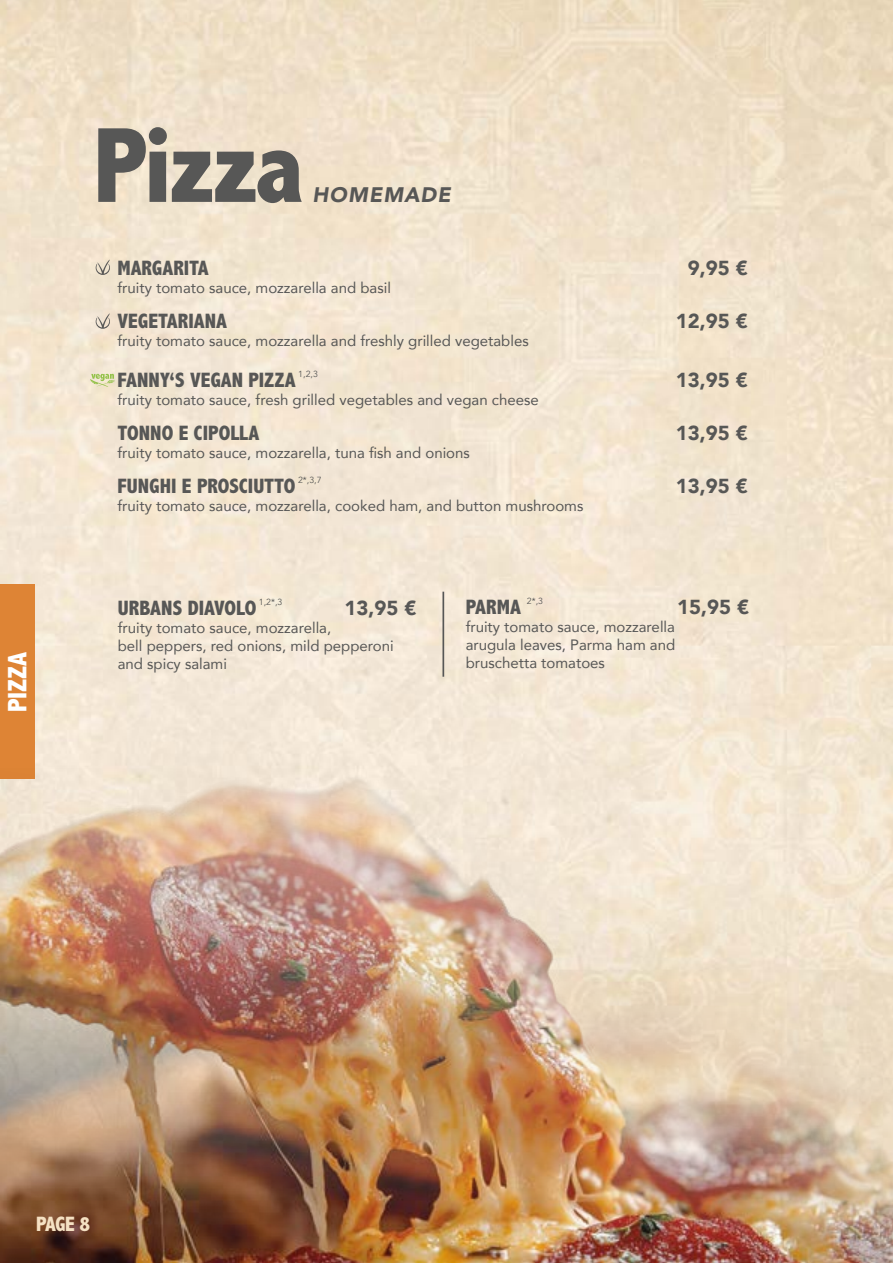
<style>
.page{position:relative;width:893px;height:1263px;background:#fff}
.page>*{position:absolute;margin:0;border:0;box-sizing:border-box;transform-origin:0 0}
.t1{font:800 condensed 108px "Abadi MT Pro";letter-spacing:-.02em;color:#575756}
.t2{font:800 condensed 27px "Abadi MT Pro";letter-spacing:-.005em;color:#fff}
.t3{font:800 condensed 21px "Abadi MT Pro";letter-spacing:-.005em;color:#575756}
.t4{font:italic 900 21px "Avenir";letter-spacing:.05em;color:#575756}
.t5{font:800 condensed 21px "Abadi MT Pro";color:#f5e1c3}
.t6{font:900 20.25px "Avenir";color:#575756}
.t7{font:15px/18px "Avenir";color:#575756}
.t8{font:8.85px "Avenir";color:#575756}
</style>
<div class="page">
<div style="left:0;top:584px;width:35px;height:195px;background:#de8435"></div>
<svg style="left:90px;top:374px;width:25px;height:13px"></svg>
<img style="left:0;top:768px;width:893px;height:495px">
<svg style="left:96px;top:260px;width:14px;height:15px"></svg>
<svg style="left:96px;top:314px;width:14px;height:15px"></svg>
<hr style="left:442px;top:592px;width:2px;height:85px;background:#575756">
<h2 class="t2" style="left:2px;top:712px;width:62px;rotate:-90deg">PIZZA</h2>
<h1 class="t1" style="left:94px;top:106px;width:213px">Pizza</h1>
<h3 class="t4" style="left:313px;top:178px;width:140px">HOMEMADE</h3>
<h3 class="t3" style="left:117px;top:256px;width:93px">MARGARITA</h3>
<h3 class="t6" style="left:688px;top:250px;width:61px">9,95 €</h3>
<p class="t7" style="left:117px;top:278px;width:275px">fruity tomato sauce, mozzarella and basil</p>
<h3 class="t3" style="left:117px;top:310px;width:111px">VEGETARIANA</h3>
<h3 class="t6" style="left:676px;top:304px;width:73px">12,95 €</h3>
<p class="t7" style="left:117px;top:332px;width:413px">fruity tomato sauce, mozzarella and freshly grilled vegetables</p>
<h3 class="t3" style="left:117px;top:368px;width:180px">FANNY‘S VEGAN PIZZA</h3>
<p class="t8" style="left:298px;top:368px;width:21px">1,2,3</p>
<h3 class="t6" style="left:676px;top:362px;width:73px">13,95 €</h3>
<p class="t7" style="left:117px;top:390px;width:423px">fruity tomato sauce, fresh grilled vegetables and vegan cheese</p>
<h3 class="t3" style="left:117px;top:421px;width:143px">TONNO E CIPOLLA</h3>
<h3 class="t6" style="left:676px;top:416px;width:73px">13,95 €</h3>
<p class="t7" style="left:117px;top:443px;width:354px">fruity tomato sauce, mozzarella, tuna fish and onions</p>
<h3 class="t3" style="left:117px;top:475px;width:180px">FUNGHI E PROSCIUTTO</h3>
<p class="t8" style="left:298px;top:475px;width:25px">2*,3,7</p>
<h3 class="t6" style="left:676px;top:469px;width:73px">13,95 €</h3>
<p class="t7" style="left:117px;top:497px;width:467px">fruity tomato sauce, mozzarella, cooked ham, and button mushrooms</p>
<h3 class="t3" style="left:118px;top:597px;width:140px">URBANS DIAVOLO</h3>
<p class="t8" style="left:259px;top:597px;width:25px">1,2*,3</p>
<h3 class="t6" style="left:344px;top:591px;width:73px">13,95 €</h3>
<p class="t7" style="left:118px;top:619px;width:277px">fruity tomato sauce, mozzarella,<br>bell peppers, red onions, mild pepperoni and spicy salami</p>
<h3 class="t3" style="left:466px;top:596px;width:57px">PARMA</h3>
<p class="t8" style="left:527px;top:596px;width:18px">2*,3</p>
<h3 class="t6" style="left:677px;top:590px;width:73px">15,95 €</h3>
<p class="t7" style="left:466px;top:617px;width:211px;text-align:justify">fruity tomato sauce, mozzarella arugula leaves, Parma ham and bruschetta tomatoes</p>
<h3 class="t5" style="left:36px;top:1212px;width:55px">PAGE 8</h3>
</div>
